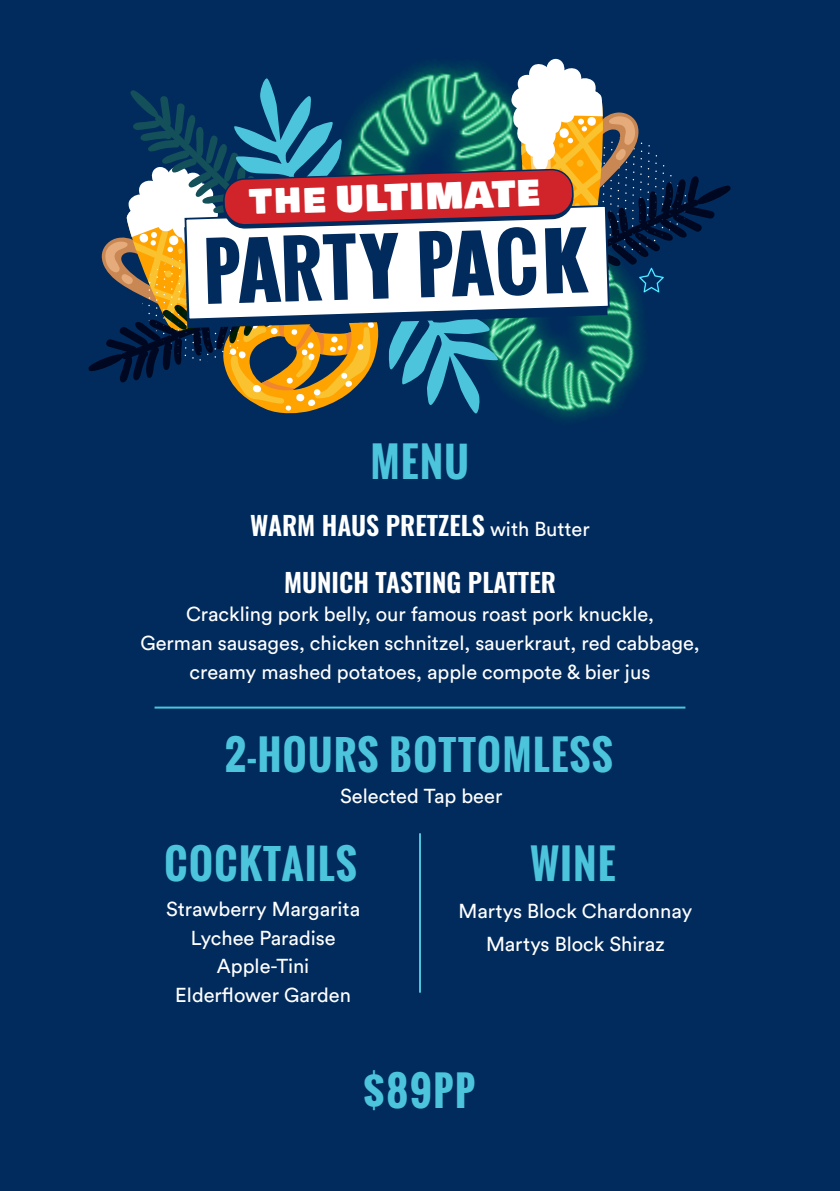
<style>
.page{position:relative;width:840px;height:1191px;background:#fff}
.page>*{position:absolute;margin:0;border:0;box-sizing:border-box;transform-origin:0 0}
.t1{font:700 75.2px "Oswald";color:#002b5c}
.t2{font:700 40px "Oswald";letter-spacing:.04em;color:#4cc5dc}
.t3{font:35.4px "Bowlby One SC";color:#fff}
.t4{font:600 26px "Oswald";color:#fff}
.t5{font:20px/28.8px "Circular Std";color:#fff;text-align:center}
.s1{font-family:"Rubik";font-weight:900}
.s2{font-weight:800;font-size:80.6px}
.s3{font-family:"Circular Std";font-weight:400;font-size:20px}
</style>
<div class="page">
<div style="left:0;top:0;width:839px;height:1191px;background:#002b5c"></div>
<svg style="left:88px;top:59px;width:642px;height:356px"></svg>
<hr style="left:419px;top:833px;width:2px;height:159px;background:#4cc5dc">
<hr style="left:154px;top:706px;width:531px;height:2px;background:#4cc5dc">
<p class="t3" style="left:248px;top:176px;width:292px;rotate:-2deg"><span class="s1">THE</span> ULTIMATE</p>
<p class="t1" style="left:201px;top:216px;width:387px;rotate:-2deg">P<span class="s2">A</span>RT<span class="s2">Y</span> P<span class="s2">A</span>C<span class="s2">K</span></p>
<p class="t2" style="left:371px;top:432px;width:99px">MENU</p>
<p class="t4" style="left:250px;top:511px;width:341px">WARM HAUS PRETZELS <span class="s3">with Butter</span></p>
<p class="t4" style="left:284px;top:568px;width:273px">MUNICH TASTING PLATTER</p>
<p class="t5" style="left:140px;top:600px;width:560px">Crackling pork belly, our famous roast pork knuckle,<br>German sausages, chicken schnitzel, sauerkraut, red cabbage, creamy mashed potatoes, apple compote &amp; bier jus</p>
<p class="t2" style="left:225px;top:724px;width:389px">2-HOURS BOTTOMLESS</p>
<p class="t5" style="left:340px;top:781px;width:163px">Selected Tap beer</p>
<p class="t2" style="left:530px;top:834px;width:86px">WINE</p>
<p class="t5" style="left:458px;top:896px;width:235px">Martys Block Chardonnay</p>
<p class="t5" style="left:485px;top:929px;width:180px">Martys Block Shiraz</p>
<p class="t2" style="left:164px;top:834px;width:193px">COCKTAILS</p>
<p class="t5" style="left:166px;top:894px;width:195px">Strawberry Margarita</p>
<p class="t5" style="left:190px;top:923px;width:146px">Lychee Paradise</p>
<p class="t5" style="left:217px;top:951px;width:94px">Apple-Tini</p>
<p class="t5" style="left:175px;top:980px;width:177px">Elderflower Garden</p>
<p class="t2" style="left:362px;top:1061px;width:114px">$89PP</p>
</div>
